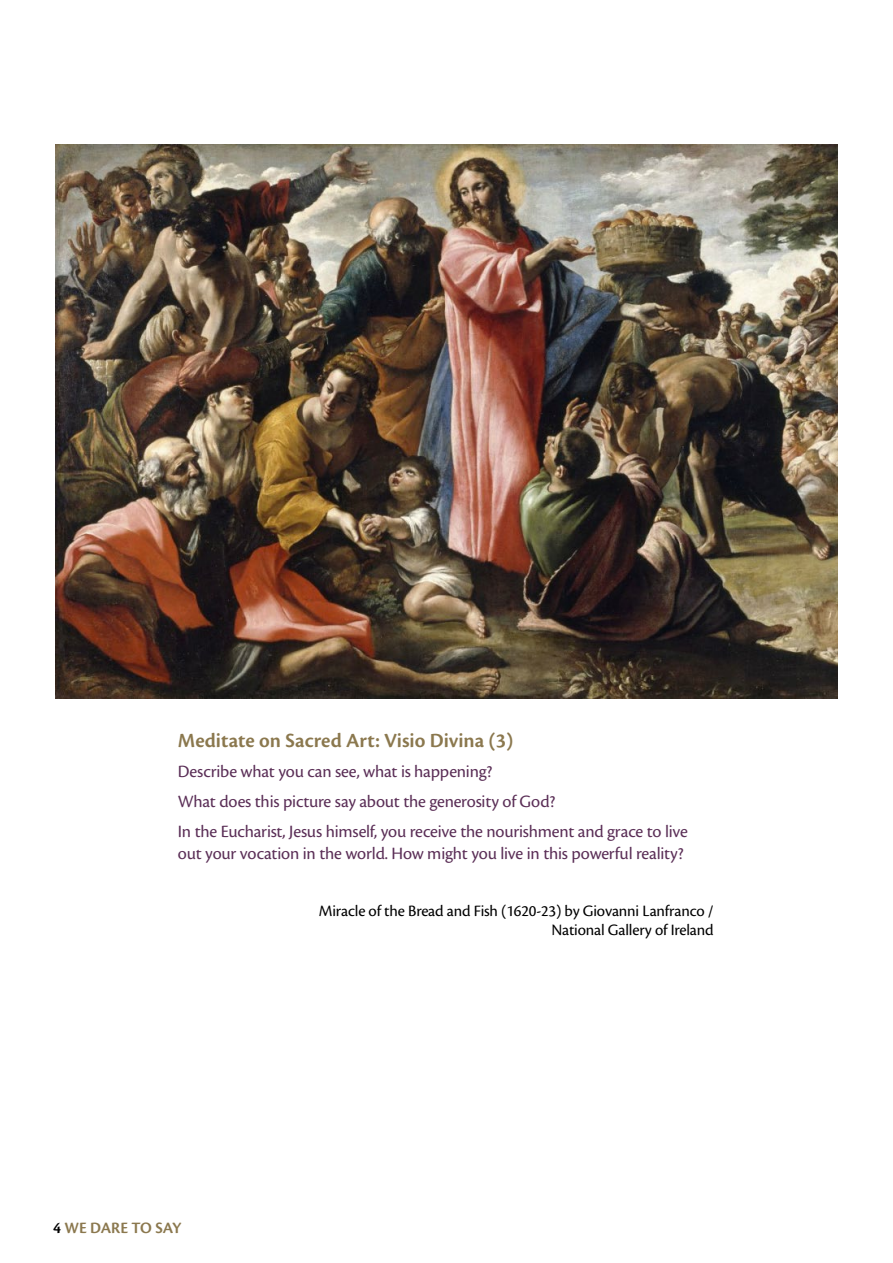
<style>
.page{position:relative;width:893px;height:1263px;background:#fff}
.page>*{position:absolute;margin:0;border:0;box-sizing:border-box;transform-origin:0 0}
.t1{font:600 21px "Cronos Pro";color:#8b784e}
.t2{font:18px/30.2px "Cronos Pro";letter-spacing:-.01em;color:#5b2f57}
.t3{font:16.5px/19.8px "Cronos Pro";letter-spacing:-.01em;color:#000;text-align:right}
.t4{font:600 16.5px "Cronos Pro";letter-spacing:-.005em;color:#8b784e}
.s1{color:#000}
</style>
<div class="page">
<img style="left:56px;top:145px;width:781px;height:553px">
<p class="t1" style="left:178px;top:728px;width:337px">Meditate on Sacred Art: Visio Divina (3)</p>
<p class="t2" style="left:178px;top:756px;width:512px">Describe what you can see, what is happening?<br>What does this picture say about the generosity of God?<br>In the Eucharist, Jesus himself, you receive the nourishment and grace to live</p>
<p class="t2" style="left:178px;top:838px;width:507px">out your vocation in the world. How might you live in this powerful reality?</p>
<p class="t4" style="left:53px;top:1219px;width:130px"><span class="s1">4</span> WE DARE TO SAY</p>
<p class="t3" style="left:319px;top:900px;width:396px">Miracle of the Bread and Fish (1620-23) by Giovanni Lanfranco /<br>National Gallery of Ireland</p>
</div>
